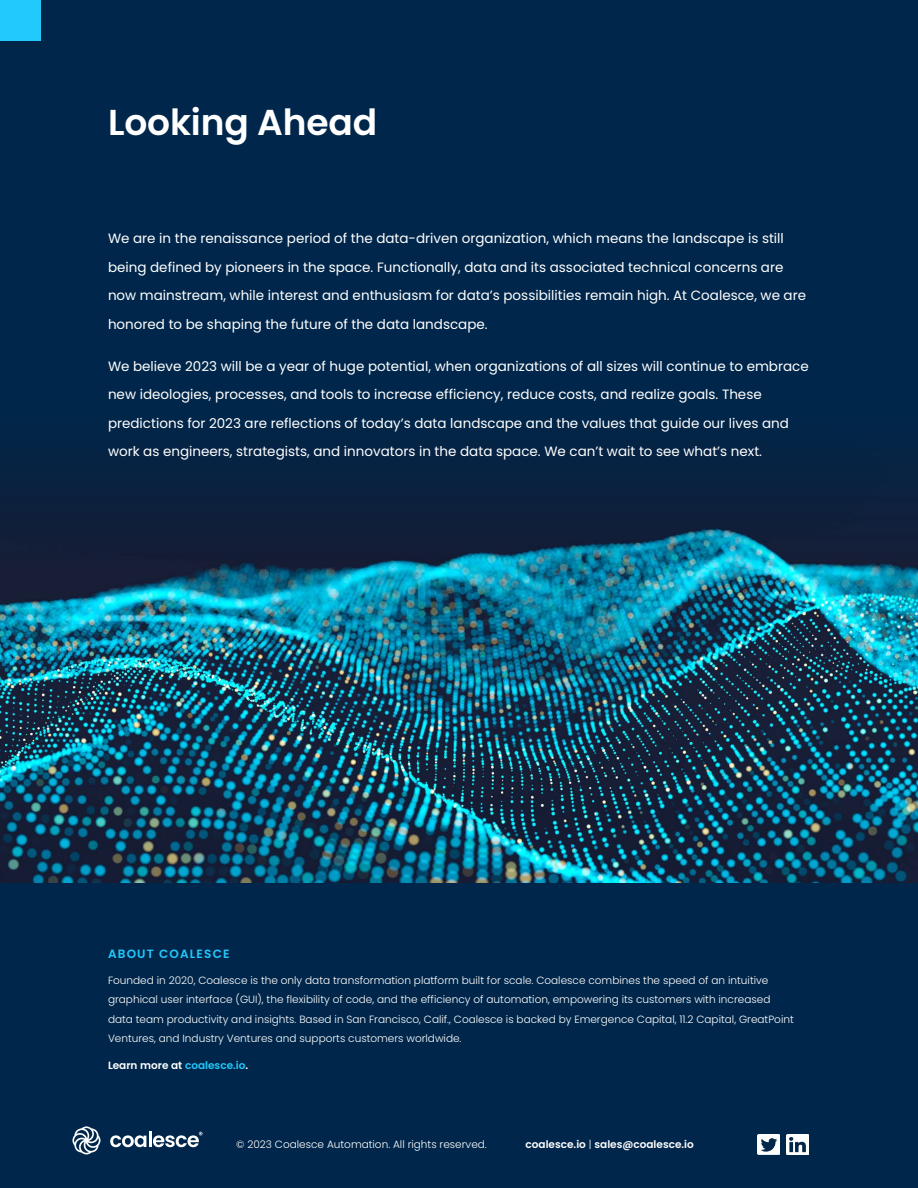
<style>
.page{position:relative;width:918px;height:1188px;background:#fff}
.page>*{position:absolute;margin:0;border:0;box-sizing:border-box;transform-origin:0 0}
.t1{font:600 36px "Poppins";letter-spacing:-.005em;color:#fff}
.t2{font:13.5px/28.5px "Poppins";color:#fff}
.t3{font:600 12px "Poppins";letter-spacing:.1em;color:#22c9fc}
.t4{font:300 10.5px/19.5px "Poppins";color:#fff}
.t5{font:600 10.5px "Poppins";color:#fff}
.s1{color:#22c9fc}
.s2{font-weight:300}
</style>
<div class="page">
<div style="left:0;top:0;width:918px;height:883px;background:#00274b"></div>
<img style="left:0;top:478px;width:918px;height:405px">
<div style="left:0;top:883px;width:918px;height:305px;background:#00274b"></div>
<div style="left:0;top:0;width:40px;height:40px;background:#22c9fc"></div>
<svg style="left:110px;top:1135px;width:36px;height:12px"></svg>
<hr style="left:149px;top:1132px;width:3px;height:15px;background:#fff">
<svg style="left:72px;top:1126px;width:28px;height:28px"></svg>
<svg style="left:153px;top:1132px;width:50px;height:15px"></svg>
<img style="left:758px;top:1134px;width:21px;height:20px">
<img style="left:787px;top:1134px;width:21px;height:20px">
<h1 class="t1" style="left:108px;top:102px;width:271px">Looking Ahead</h1>
<p class="t2" style="left:108px;top:224px;width:700px">We are in the renaissance period of the data-driven organization, which means the landscape is still being defined by pioneers in the space. Functionally, data and its associated technical concerns are now mainstream, while interest and enthusiasm for data’s possibilities remain high. At Coalesce, we are honored to be shaping the future of the data landscape.</p>
<p class="t2" style="left:108px;top:352px;width:702px">We believe 2023 will be a year of huge potential, when organizations of all sizes will continue to embrace new ideologies, processes, and tools to increase efficiency, reduce costs, and realize goals. These predictions for 2023 are reflections of today’s data landscape and the values that guide our lives and work as engineers, strategists, and innovators in the data space. We can’t wait to see what’s next.</p>
<p class="t3" style="left:108px;top:946px;width:123px">ABOUT COALESCE</p>
<p class="t4" style="left:108px;top:970px;width:687px">Founded in 2020, Coalesce is the only data transformation platform built for scale. Coalesce combines the speed of an intuitive graphical user interface (GUI), the flexibility of code, and the efficiency of automation, empowering its customers with increased data team productivity and insights. Based in San Francisco, Calif., Coalesce is backed by Emergence Capital, 11.2 Capital, GreatPoint Ventures, and Industry Ventures and supports customers worldwide.</p>
<p class="t5" style="left:108px;top:1059px;width:142px">Learn more at <span class="s1">coalesce.io</span>.</p>
<p class="t4" style="left:236px;top:1134px;width:252px">© 2023 Coalesce Automation. All rights reserved.</p>
<p class="t5" style="left:526px;top:1138px;width:170px">coalesce.io <span class="s2">|</span> sales@coalesce.io</p>
</div>
